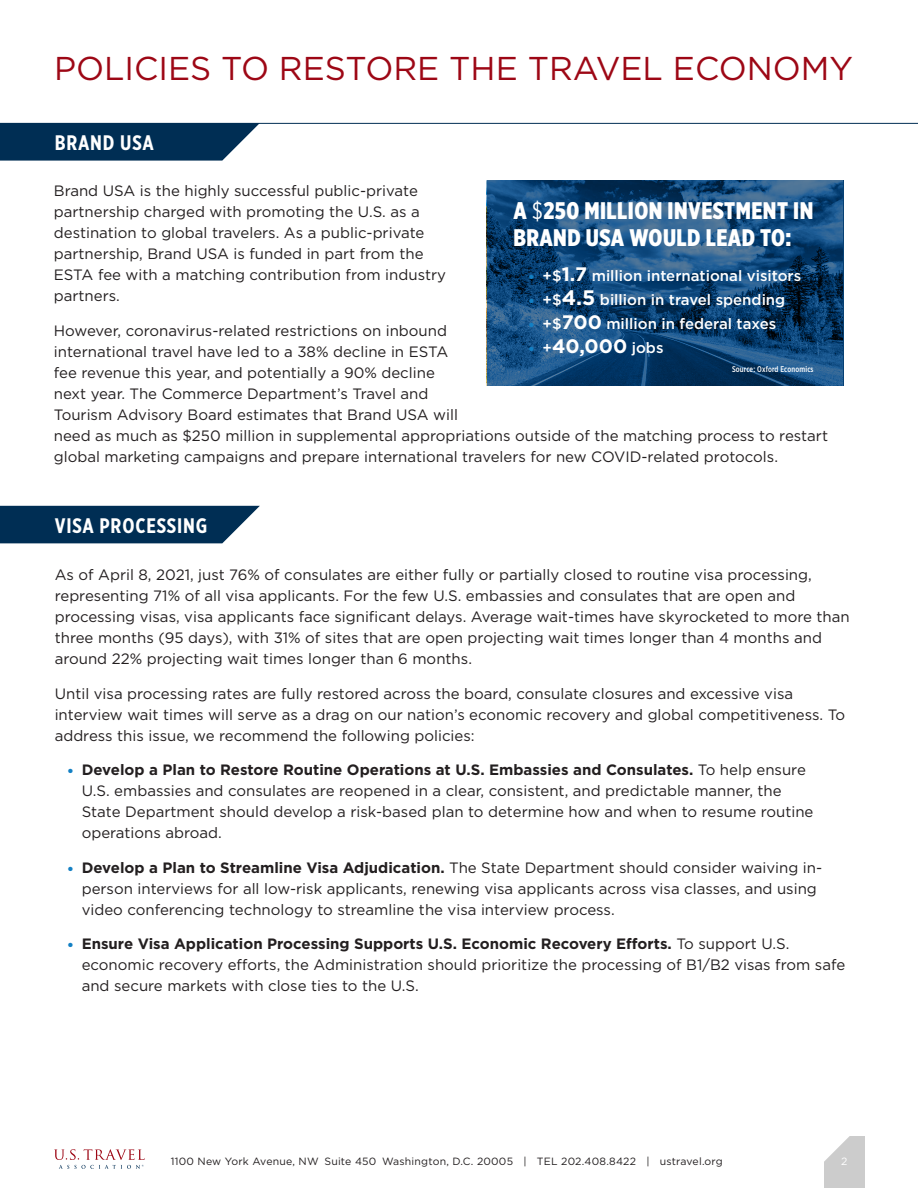
<style>
.page{position:relative;width:918px;height:1188px;background:#fff}
.page>*{position:absolute;margin:0;border:0;box-sizing:border-box;transform-origin:0 0}
.t1{font:33px "Gotham";color:#9d0715}
.t2{font:900 24px/27px "Gotham X Narrow";letter-spacing:.02em;color:#fff}
.t3{font:700 21px "Gotham X Narrow";letter-spacing:.04em;color:#fff}
.t4{font:700 19.5px "Gotham";color:#fff}
.Bullet{font:15px/21px "Gotham";color:#231f20}
.t5{font:500 15px "Gotham";color:#fff}
.t6{font:10.5px "Gotham";letter-spacing:.02em;color:#231f20}
.t7{font:10.5px "Gotham";color:#fff}
.t8{font:500 8.25px "Gotham X Narrow";letter-spacing:.02em;color:#fff}
.s1{font-weight:400}
.s2{color:#1380c4}
.s3{font-weight:700;font-size:19.5px}
.s4{font-weight:700;font-size:21px}
.s5{font-weight:500;font-size:15px}
.s6{font-weight:700}
</style>
<div class="page">
<div style="left:824px;top:1137px;width:40px;height:51px;background:#ccc"></div>
<svg style="left:54px;top:1149px;width:91px;height:20px"></svg>
<svg style="left:824px;top:1136px;width:28px;height:26px"></svg>
<svg style="left:0;top:124px;width:259px;height:37px;background:#143f62"></svg>
<hr style="left:0;top:123px;width:918px;height:1px;background:#002e54">
<svg style="left:487px;top:180px;width:357px;height:206px;background:#154877"></svg>
<svg style="left:0;top:506px;width:260px;height:37px;background:#113c60"></svg>
<p class="t1" style="left:54px;top:48px;width:801px">POLICIES TO RESTORE THE TRAVEL ECONOMY</p>
<p class="t3" style="left:55px;top:130px;width:101px">BRAND USA</p>
<p class="Bullet" style="left:54px;top:180px;width:394px">Brand USA is the highly successful public-private partnership charged with promoting the U.S. as a destination to global travelers. As a public-private partnership, Brand USA is funded in part from the ESTA fee with a matching contribution from industry partners.</p>
<p class="Bullet" style="left:54px;top:320px;width:776px">However, coronavirus-related restrictions on inbound<br>international travel have led to a 38% decline in ESTA<br>fee revenue this year, and potentially a 90% decline<br>next year. The Commerce Department’s Travel and<br>Tourism Advisory Board estimates that Brand USA will<br>need as much as $250 million in supplemental appropriations outside of the matching process to restart global marketing campaigns and prepare international travelers for new COVID-related protocols.</p>
<p class="t2" style="left:514px;top:197px;width:301px">A <span class="s1">$</span>250 MILLION INVESTMENT IN<br>BRAND USA WOULD LEAD TO:</p>
<p class="t5" style="left:529px;top:266px;width:274px"><span class="s2">●</span> +$<span class="s3">1.7</span> million international visitors</p>
<p class="t5" style="left:529px;top:290px;width:258px"><span class="s2">●</span> +$<span class="s4">4.5</span> billion in travel spending</p>
<p class="t5" style="left:529px;top:314px;width:249px"><span class="s2">●</span> +$<span class="s3">700</span> million in federal taxes</p>
<p class="t4" style="left:529px;top:333px;width:136px"><span class="s2">●</span> <span class="s5">+</span>40,000 <span class="s5">jobs</span></p>
<p class="t8" style="left:732px;top:364px;width:83px">Source: Oxford Economics</p>
<p class="t3" style="left:55px;top:513px;width:154px">VISA PROCESSING</p>
<p class="Bullet" style="left:55px;top:564px;width:797px">As of April 8, 2021, just 76% of consulates are either fully or partially closed to routine visa processing, representing 71% of all visa applicants. For the few U.S. embassies and consulates that are open and processing visas, visa applicants face significant delays. Average wait-times have skyrocketed to more than three months (95 days), with 31% of sites that are open projecting wait times longer than 4 months and around 22% projecting wait times longer than 6 months.</p>
<p class="Bullet" style="left:55px;top:683px;width:792px">Until visa processing rates are fully restored across the board, consulate closures and excessive visa interview wait times will serve as a drag on our nation’s economic recovery and global competitiveness. To address this issue, we recommend the following policies:</p>
<p class="Bullet" style="left:82px;top:759px;width:733px;text-indent:-14px"><span class="s2">●</span> <span class="s6">Develop a Plan to Restore Routine Operations at U.S. Embassies and Consulates.</span> To help ensure U.S. embassies and consulates are reopened in a clear, consistent, and predictable manner, the State Department should develop a risk-based plan to determine how and when to resume routine operations abroad.</p>
<p class="Bullet" style="left:82px;top:857px;width:742px;text-indent:-14px"><span class="s2">●</span> <span class="s6">Develop a Plan to Streamline Visa Adjudication.</span> The State Department should consider waiving in&shy;person interviews for all low-risk applicants, renewing visa applicants across visa classes, and using video conferencing technology to streamline the visa interview process.</p>
<p class="Bullet" style="left:82px;top:933px;width:765px;text-indent:-14px"><span class="s2">●</span> <span class="s6">Ensure Visa Application Processing Supports U.S. Economic Recovery Efforts.</span> To support U.S. economic recovery efforts, the Administration should prioritize the processing of B1/B2 visas from safe and secure markets with close ties to the U.S.</p>
<p class="t6" style="left:171px;top:1154px;width:553px">1100 New York Avenue, NW Suite 450 Washington, D.C. 20005 | TEL 202.408.8422 | ustravel.org</p>
<p class="t7" style="left:841px;top:1154px;width:8px">2</p>
</div>
